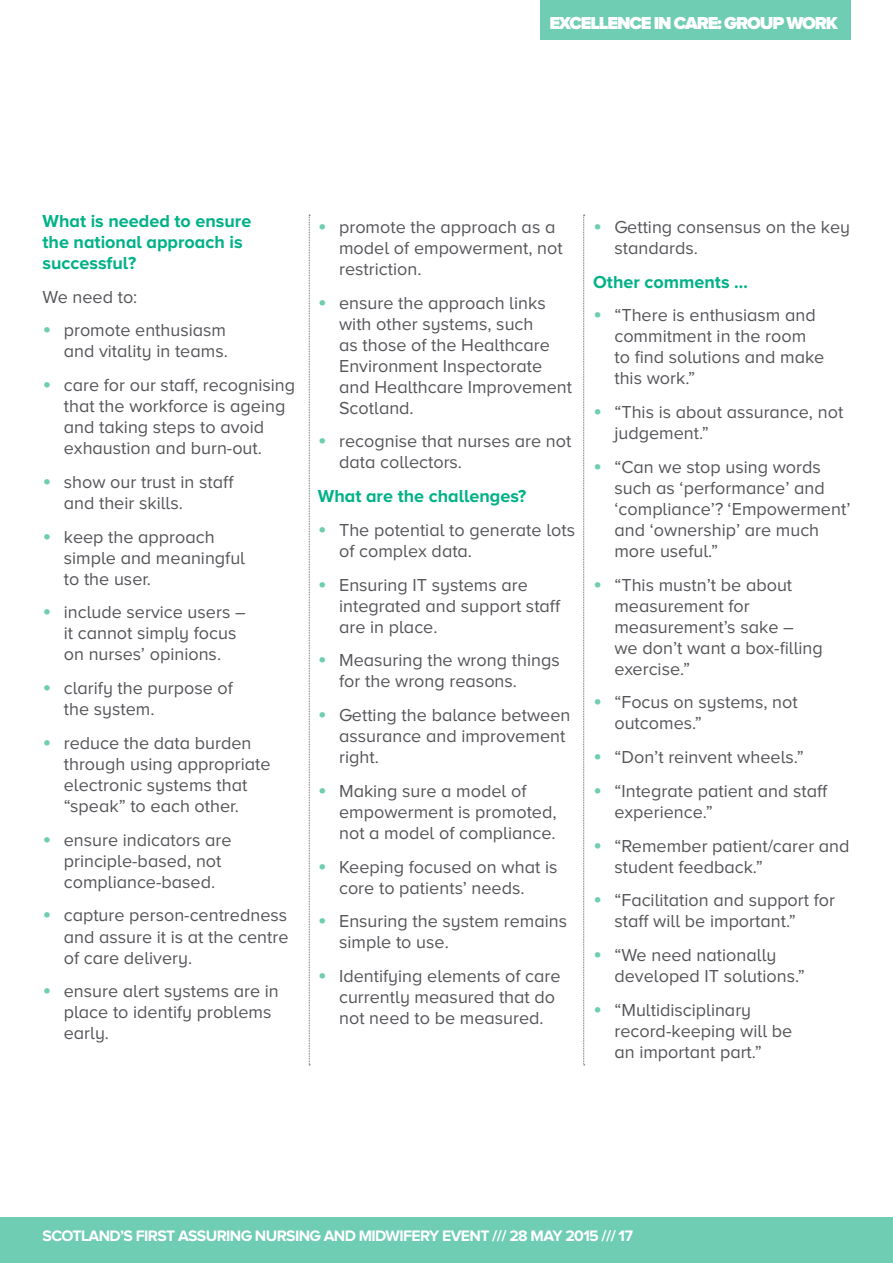
<style>
.page{position:relative;width:893px;height:1263px;background:#fff}
.page>*{position:absolute;margin:0;border:0;box-sizing:border-box;transform-origin:0 0}
.t1{font:18px/21px "Proxima Nova A";color:#55565a}
.t2{font:700 18px/21px "Proxima Nova A";color:#00b188}
.t3{font:900 18px "Proxima Nova A";letter-spacing:-.065em;color:#fff}
.t4{font:700 15.75px "Proxima Nova A";letter-spacing:-.04em;color:#fff}
.s1{font-size:25.5px;color:#6ecdb2}
</style>
<div class="page">
<svg style="left:309px;top:215px;width:1px;height:850px"></svg>
<svg style="left:583px;top:215px;width:2px;height:850px"></svg>
<div style="left:0;top:1217px;width:893px;height:46px;background:#6ecdb2"></div>
<div style="left:540px;top:0;width:310px;height:39px;background:#6ecdb2"></div>
<p class="t3" style="left:549px;top:12px;width:290px">EXCELLENCE IN CARE: GROUP WORK</p>
<p class="t2" style="left:43px;top:210px;width:210px">What is needed to ensure the national approach is successful?</p>
<p class="t1" style="left:43px;top:286px;width:96px">We need to:</p>
<p class="t1" style="left:43px;top:320px;width:187px;text-align:right"><span class="s1">•</span> promote enthusiasm and vitality in teams.</p>
<p class="t1" style="left:64px;top:374px;width:233px;text-indent:-21px"><span class="s1">•</span> care for our staff, recognising that the workforce is ageing and taking steps to avoid exhaustion and burn-out.</p>
<p class="t1" style="left:64px;top:471px;width:171px;text-indent:-21px"><span class="s1">•</span> show our trust in staff and their skills.</p>
<p class="t1" style="left:64px;top:526px;width:183px;text-indent:-21px"><span class="s1">•</span> keep the approach simple and meaningful to the user.</p>
<p class="t1" style="left:64px;top:602px;width:183px;text-indent:-21px"><span class="s1">•</span> include service users – it cannot simply focus on nurses’ opinions.</p>
<p class="t1" style="left:64px;top:677px;width:171px;text-indent:-21px"><span class="s1">•</span> clarify the purpose of the system.</p>
<p class="t1" style="left:64px;top:732px;width:208px;text-indent:-21px"><span class="s1">•</span> reduce the data burden through using appropriate electronic systems that “speak” to each other.</p>
<p class="t1" style="left:64px;top:829px;width:169px;text-indent:-21px"><span class="s1">•</span> ensure indicators are principle-based, not compliance-based.</p>
<p class="t1" style="left:64px;top:905px;width:226px;text-align:justify;text-indent:-21px"><span class="s1">•</span> capture person-centredness and assure it is at the centre of care delivery.</p>
<p class="t1" style="left:64px;top:980px;width:217px;text-indent:-21px"><span class="s1">•</span> ensure alert systems are in place to identify problems early.</p>
<p class="t1" style="left:339px;top:216px;width:225px;text-indent:-21px"><span class="s1">•</span> promote the approach as a model of empowerment, not restriction.</p>
<p class="t1" style="left:339px;top:292px;width:234px;text-indent:-21px"><span class="s1">•</span> ensure the approach links with other systems, such<br>as those of the Healthcare<br>Environment Inspectorate and Healthcare Improvement<br>Scotland.</p>
<p class="t1" style="left:339px;top:431px;width:234px;text-indent:-21px"><span class="s1">•</span> recognise that nurses are not data collectors.</p>
<p class="t2" style="left:318px;top:485px;width:210px">What are the challenges?</p>
<p class="t1" style="left:339px;top:519px;width:238px;text-indent:-21px"><span class="s1">•</span> The potential to generate lots of complex data.</p>
<p class="t1" style="left:339px;top:574px;width:223px;text-indent:-21px"><span class="s1">•</span> Ensuring IT systems are integrated and support staff are in place.</p>
<p class="t1" style="left:339px;top:650px;width:222px;text-indent:-21px"><span class="s1">•</span> Measuring the wrong things for the wrong reasons.</p>
<p class="t1" style="left:339px;top:704px;width:233px;text-indent:-21px"><span class="s1">•</span> Getting the balance between assurance and improvement right.</p>
<p class="t1" style="left:339px;top:780px;width:219px;text-indent:-21px"><span class="s1">•</span> Making sure a model of empowerment is promoted, not a model of compliance.</p>
<p class="t1" style="left:339px;top:856px;width:220px;text-indent:-21px"><span class="s1">•</span> Keeping focused on what is core to patients’ needs.</p>
<p class="t1" style="left:339px;top:911px;width:230px;text-indent:-21px"><span class="s1">•</span> Ensuring the system remains simple to use.</p>
<p class="t1" style="left:339px;top:965px;width:223px;text-indent:-21px"><span class="s1">•</span> Identifying elements of care currently measured that do not need to be measured.</p>
<p class="t1" style="left:614px;top:216px;width:237px;text-indent:-21px"><span class="s1">•</span> Getting consensus on the key standards.</p>
<p class="t2" style="left:593px;top:271px;width:156px">Other comments …</p>
<p class="t1" style="left:614px;top:305px;width:211px;text-indent:-21px"><span class="s1">•</span> “There is enthusiasm and commitment in the room to find solutions and make this work.”</p>
<p class="t1" style="left:614px;top:401px;width:230px;text-indent:-21px"><span class="s1">•</span> “This is about assurance, not judgement.”</p>
<p class="t1" style="left:614px;top:456px;width:238px;text-indent:-21px"><span class="s1">•</span> “Can we stop using words such as ‘performance’ and ‘compliance’? ‘Empowerment’ and ‘ownership’ are much more useful.”</p>
<p class="t1" style="left:614px;top:574px;width:210px;text-indent:-21px"><span class="s1">•</span> “This mustn’t be about measurement for measurement’s sake –<br>we don’t want a box-filling exercise.”</p>
<p class="t1" style="left:614px;top:692px;width:185px;text-indent:-21px"><span class="s1">•</span> “Focus on systems, not outcomes.”</p>
<p class="t1" style="left:593px;top:746px;width:212px"><span class="s1">•</span> “Don’t reinvent wheels.”</p>
<p class="t1" style="left:614px;top:780px;width:214px;text-indent:-21px"><span class="s1">•</span> “Integrate patient and staff experience.”</p>
<p class="t1" style="left:614px;top:835px;width:237px;text-indent:-21px"><span class="s1">•</span> “Remember patient/carer and student feedback.”</p>
<p class="t1" style="left:614px;top:890px;width:222px;text-indent:-21px"><span class="s1">•</span> “Facilitation and support for staff will be important.”</p>
<p class="t1" style="left:614px;top:944px;width:192px;text-indent:-21px"><span class="s1">•</span> “We need nationally developed IT solutions.”</p>
<p class="t1" style="left:614px;top:999px;width:179px;text-indent:-21px"><span class="s1">•</span> “Multidisciplinary record-keeping will be an important part.”</p>
<p class="t4" style="left:43px;top:1227px;width:592px">SCOTLAND’S FIRST ASSURING NURSING AND MIDWIFERY EVENT /// 28 MAY 2015 /// 17</p>
</div>
